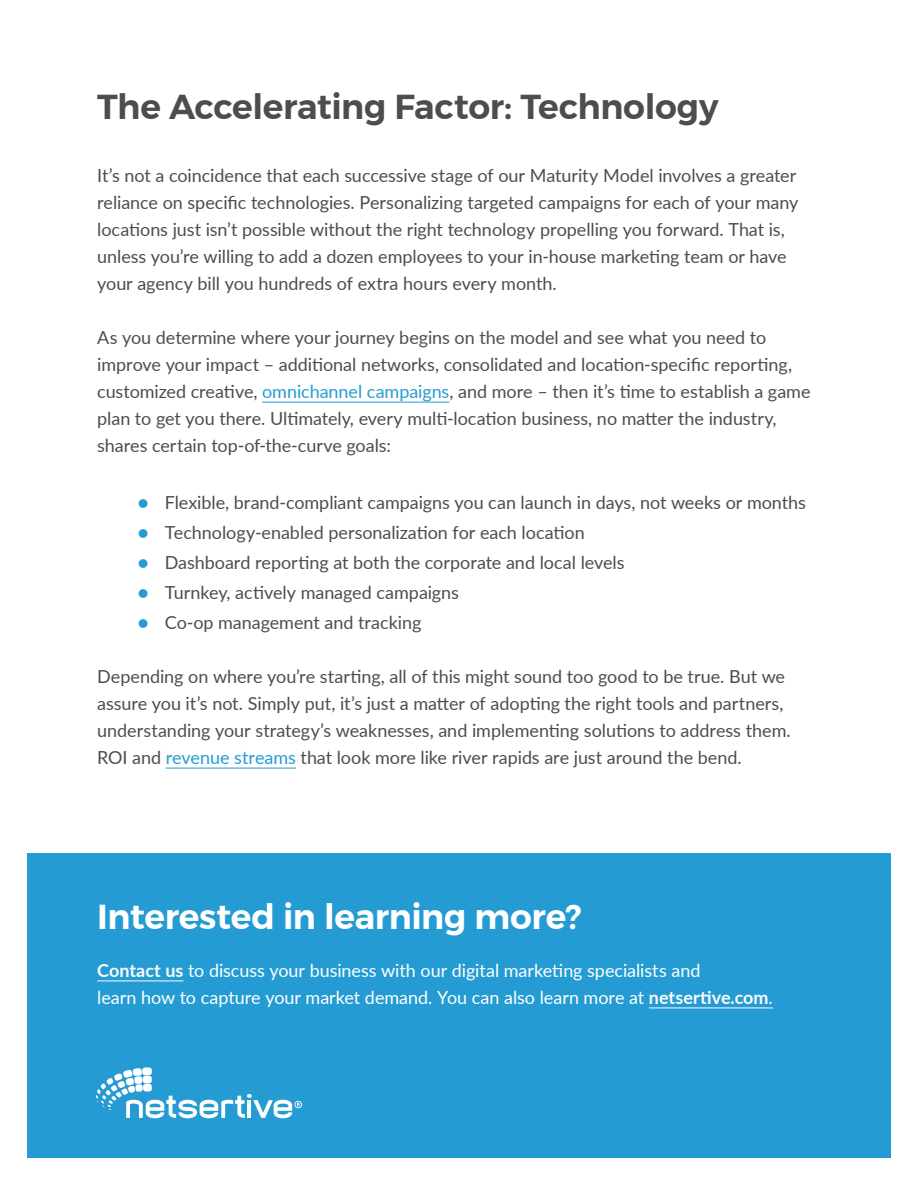
<style>
.page{position:relative;width:918px;height:1188px;background:#fff}
.page>*{position:absolute;margin:0;border:0;box-sizing:border-box;transform-origin:0 0}
.t1{font:600 34.5px "Montserrat";letter-spacing:-.01em;color:#4d4d4f}
.t2{font:600 34.5px "Montserrat";letter-spacing:-.01em;color:#fff}
.t3{font:18px/27px "Lato";letter-spacing:-.005em;color:#4d4d4f}
.t4{font:18px/27px "Lato";letter-spacing:-.005em;color:#fff}
.s1{color:#269bd3}
.s2{font-weight:700;color:#fafbfd}
.s3{color:#fafbfd}
</style>
<div class="page">
<div style="left:27px;top:853px;width:864px;height:305px;background:#249cd3"></div>
<hr style="left:262px;top:402px;width:187px;height:1px;background:#269bd3">
<hr style="left:166px;top:768px;width:130px;height:1px;background:#269bd3">
<hr style="left:97px;top:980px;width:86px;height:1px;background:#fafbfd">
<hr style="left:649px;top:1007px;width:120px;height:1px;background:#fafbfd">
<svg style="left:96px;top:1067px;width:206px;height:51px"></svg>
<h1 class="t1" style="left:97px;top:79px;width:623px">The Accelerating Factor: Technology</h1>
<p class="t3" style="left:97px;top:161px;width:703px">It’s not a coincidence that each successive stage of our Maturity Model involves a greater reliance on specific technologies. Personalizing targeted campaigns for each of your many locations just isn’t possible without the right technology propelling you forward. That is, unless you’re willing to add a dozen employees to your in-house marketing team or have your agency bill you hundreds of extra hours every month.</p>
<p class="t3" style="left:97px;top:323px;width:715px">As you determine where your journey begins on the model and see what you need to improve your impact – additional networks, consolidated and location-specific reporting, customized creative, <span class="s1">omnichannel campaigns</span>, and more – then it’s time to establish a game plan to get you there. Ultimately, every multi-location business, no matter the industry, shares certain top-of-the-curve goals:</p>
<p class="t3" style="left:138px;top:488px;width:670px"><span class="s1">●</span> Flexible, brand-compliant campaigns you can launch in days, not weeks or months</p>
<p class="t3" style="left:138px;top:518px;width:449px"><span class="s1">●</span> Technology-enabled personalization for each location</p>
<p class="t3" style="left:138px;top:548px;width:488px"><span class="s1">●</span> Dashboard reporting at both the corporate and local levels</p>
<p class="t3" style="left:138px;top:578px;width:323px"><span class="s1">●</span> Turnkey, actively managed campaigns</p>
<p class="t3" style="left:138px;top:608px;width:285px"><span class="s1">●</span> Co-op management and tracking</p>
<p class="t3" style="left:97px;top:662px;width:695px">Depending on where you’re starting, all of this might sound too good to be true. But we assure you it’s not. Simply put, it’s just a matter of adopting the right tools and partners, understanding your strategy’s weaknesses, and implementing solutions to address them.<br>ROI and <span class="s1">revenue streams</span> that look more like river rapids are just around the bend.</p>
<h1 class="t2" style="left:97px;top:889px;width:486px">Interested in learning more?</h1>
<p class="t4" style="left:97px;top:956px;width:677px"><span class="s2">Contact us</span> to discuss your business with our digital marketing specialists and<br>learn how to capture your market demand. You can also learn more at <span class="s2">netsertive.com</span><span class="s3">.</span></p>
</div>
